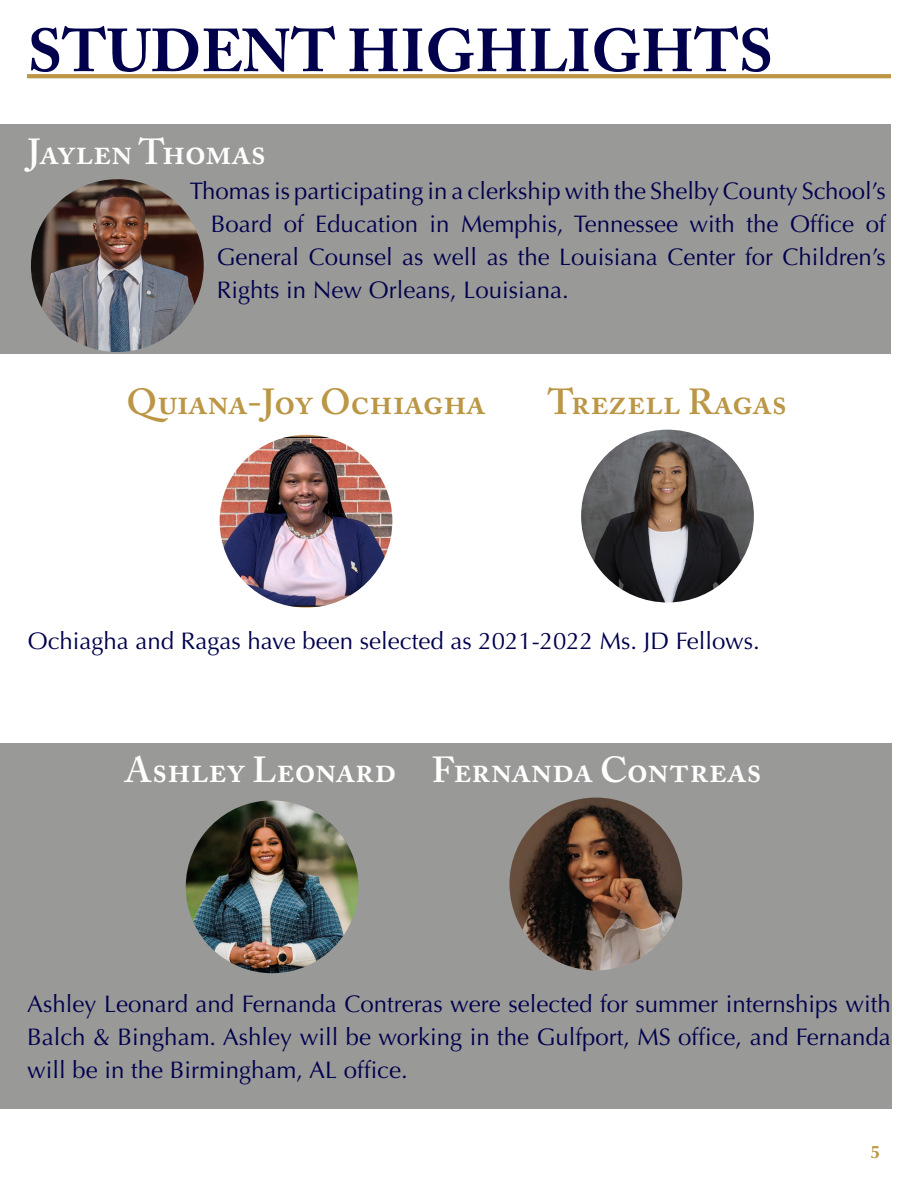
<style>
.page{position:relative;width:918px;height:1188px;background:#fff}
.page>*{position:absolute;margin:0;border:0;box-sizing:border-box;transform-origin:0 0}
.t1{font:700 60px "Adobe Caslon Pro";color:#00004d}
.t2{font:600 36px "Adobe Caslon Pro";color:#fff}
.t3{font:600 36px "Adobe Caslon Pro";color:#bb9645}
.t4{font:24px/33px "Optima";color:#00004d;text-align:justify}
.t5{font:700 18px "Optima";color:#bb9645}
</style>
<div class="page">
<div style="left:0;top:743px;width:892px;height:365px;background:#999998"></div>
<div style="left:0;top:124px;width:891px;height:230px;background:#999998"></div>
<hr style="left:27px;top:74px;width:864px;height:4px;background:#bb9645">
<img style="left:581px;top:430px;width:173px;height:172px;border-radius:86px">
<img style="left:220px;top:435px;width:172px;height:173px;border-radius:86px">
<img style="left:509px;top:798px;width:173px;height:172px;border-radius:86px">
<img style="left:186px;top:800px;width:173px;height:173px;border-radius:86px">
<img style="left:31px;top:179px;width:173px;height:173px;border-radius:86px">
<p class="t1" style="left:28px;top:15px;width:45px">STUDENT</p>
<p class="t1" style="left:348px;top:15px;width:44px">HIGHLIGHTS</p>
<p class="t2" style="left:28px;top:131px;width:240px">Jaylen Thomas</p>
<p class="t4" style="left:211px;top:175px;width:677px;text-indent:-21px">Thomas is participating in a clerkship with the Shelby County School’s Board of Education in Memphis, Tennessee with the Office of General Counsel as well as the Louisiana Center for Children’s Rights in New Orleans, Louisiana.</p>
<p class="t3" style="left:126px;top:380px;width:361px">Quiana-Joy Ochiagha</p>
<p class="t3" style="left:548px;top:380px;width:241px">Trezell Ragas</p>
<p class="t4" style="left:28px;top:625px;width:734px">Ochiagha and Ragas have been selected as 2021-2022 Ms. JD Fellows.</p>
<p class="t2" style="left:125px;top:748px;width:273px">Ashley Leonard</p>
<p class="t2" style="left:432px;top:748px;width:331px">Fernanda Contreas</p>
<p class="t4" style="left:27px;top:988px;width:865px">Ashley Leonard and Fernanda Contreras were selected for summer internships with Balch &amp; Bingham. Ashley will be working in the Gulfport, MS office, and Fernanda will be in the Birmingham, AL office.</p>
<p class="t5" style="left:871px;top:1141px;width:12px">5</p>
</div>
